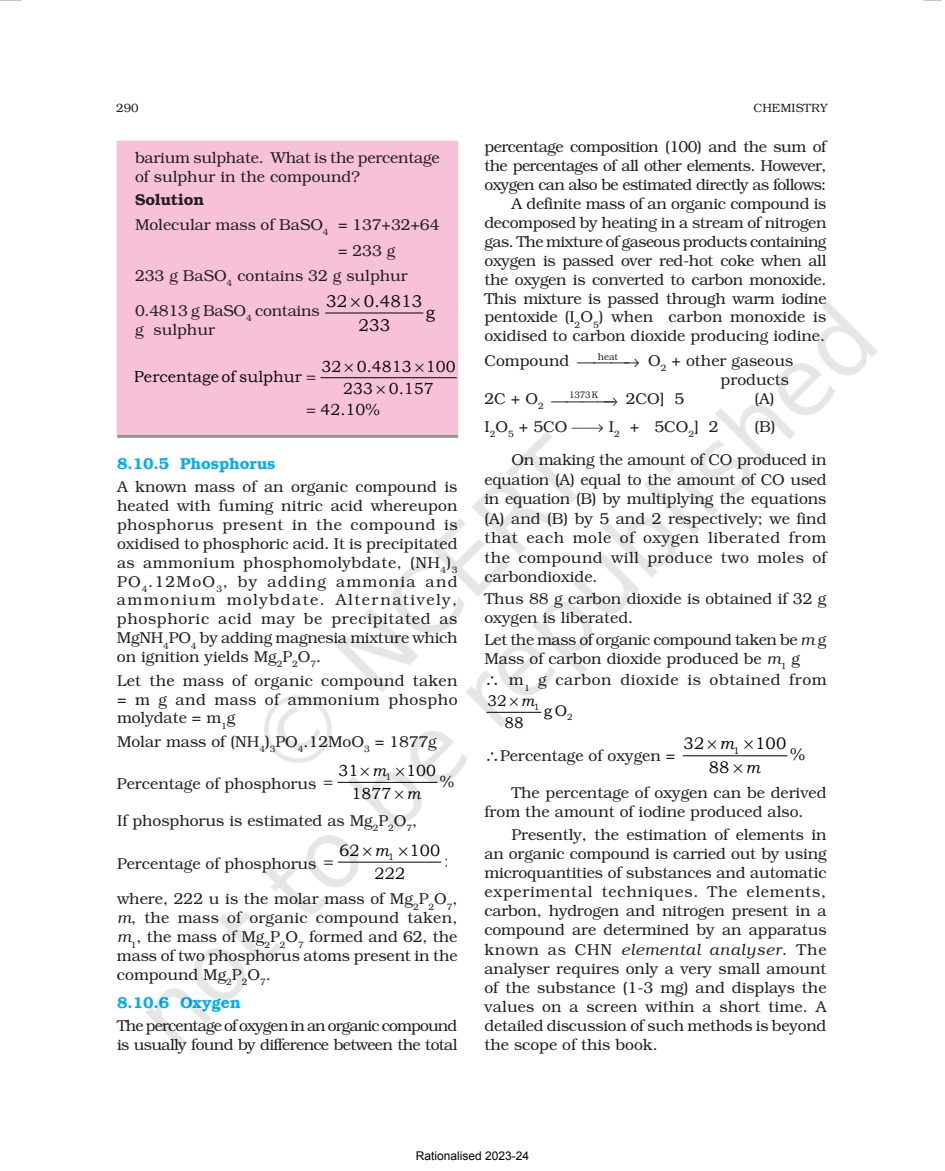
<style>
.page{position:relative;width:945px;height:1171px;background:#fff}
.page>*{position:absolute;margin:0;border:0;box-sizing:border-box;transform-origin:0 0}
.t1{font:17.1px "Bookman Old Style";letter-spacing:.005em;color:#040503}
.t2{font:16.65px "Bookman Old Style";letter-spacing:.005em;color:#040503}
.t3{font:italic 16.65px "Bookman Old Style";color:#040503}
.t4{font:16.35px "Bookman Old Style";letter-spacing:.005em;color:#040503}
.t5{font:italic 16.35px "Bookman Old Style";color:#040503}
.t6{font:16.05px/20.9px "Bookman Old Style";letter-spacing:.005em;color:#040503}
.t7{font:italic 16.05px "Bookman Old Style";color:#040503}
.t8{font:300 15.75px/18.9px "Bookman";letter-spacing:-.005em;color:#231f20;text-align:justify}
.t9{font:300 15.75px/18.9px "Bookman";letter-spacing:-.04em;color:#231f20}
.t10{font:300 15.75px/18.9px "Bookman";letter-spacing:-.025em;color:#231f20}
.t11{font:300 15.75px "Bookman";letter-spacing:.035em;color:#231f20}
.t12{font:600 15.75px "Bookman";color:#00aeef}
.t13{font:600 15.75px "Bookman";color:#231f20}
.t14{font:15.45px "Bookman Old Style";color:#040503}
.t15{font:italic 15.45px "Bookman Old Style";color:#040503}
.t16{font:12px "Arial";color:#000}
.t17{font:300 12px "Bookman";color:#231f20}
.t18{font:300 9.6px "Bookman";letter-spacing:-.005em;color:#231f20;scale:.91 1}
.t19{font:300 9.6px "Bookman";letter-spacing:-.005em;color:#231f20}
.t20{font:9.6px "Bookman Old Style";color:#040503}
.t21{font:9.45px "Bookman Old Style";color:#040503}
.t22{font:9.3px "Bookman Old Style";color:#040503}
.t23{font:9px "Bookman Old Style";color:#040503}
.s1{font-style:italic}
</style>
<div class="page">
<img style="left:0;top:0;width:942px;height:206px">
<img style="left:116px;top:206px;width:762px;height:842px">
<svg style="left:571px;top:428px;width:18px;height:1px"></svg>
<svg style="left:510px;top:698px;width:8px;height:8px"></svg>
<svg style="left:708px;top:740px;width:8px;height:9px"></svg>
<svg style="left:745px;top:740px;width:8px;height:9px"></svg>
<svg style="left:734px;top:764px;width:8px;height:9px"></svg>
<svg style="left:351px;top:297px;width:9px;height:9px"></svg>
<svg style="left:345px;top:363px;width:8px;height:8px"></svg>
<svg style="left:415px;top:363px;width:9px;height:8px"></svg>
<svg style="left:307px;top:376px;width:8px;height:4px"></svg>
<svg style="left:377px;top:386px;width:8px;height:8px"></svg>
<svg style="left:307px;top:409px;width:8px;height:4px"></svg>
<svg style="left:361px;top:768px;width:8px;height:8px"></svg>
<svg style="left:396px;top:768px;width:8px;height:8px"></svg>
<svg style="left:324px;top:780px;width:8px;height:4px"></svg>
<svg style="left:395px;top:790px;width:8px;height:8px"></svg>
<svg style="left:363px;top:847px;width:8px;height:8px"></svg>
<svg style="left:399px;top:847px;width:9px;height:8px"></svg>
<svg style="left:324px;top:860px;width:9px;height:4px"></svg>
<svg style="left:445px;top:858px;width:9px;height:8px"></svg>
<svg style="left:577px;top:358px;width:62px;height:9px"></svg>
<svg style="left:551px;top:397px;width:67px;height:9px"></svg>
<p class="t17" style="left:116px;top:101px;width:24px">290</p>
<p class="t17" style="left:753px;top:101px;width:76px">chemistry</p>
<p class="t8" style="left:484px;top:137px;width:344px;text-align:right">percentage composition (100) and the sum of the percentages of all other elements. However, oxygen can also be estimated directly as follows:<br>A definite mass of an organic compound is decomposed by heating in a stream of nitrogen gas. The mixture of gaseous products containing oxygen is passed over red-hot coke when all the oxygen is converted to carbon monoxide.<br>This mixture is passed through warm iodine pentoxide (I<sub>2</sub>O<sub>5</sub>) when carbon monoxide is oxidised to carbon dioxide producing iodine.</p>
<p class="t8" style="left:484px;top:351px;width:86px">Compound</p>
<p class="t19" style="left:598px;top:351px;width:22px">heat</p>
<p class="t8" style="left:648px;top:351px;width:146px;text-align:right">O<sub>2</sub> + other gaseous products</p>
<p class="t8" style="left:485px;top:389px;width:61px">2C + O<sub>2</sub></p>
<p class="t18" style="left:569px;top:389px;width:34px">1373 K</p>
<p class="t8" style="left:626px;top:389px;width:60px">2CO]× 5</p>
<p class="t8" style="left:754px;top:389px;width:22px">(A)</p>
<p class="t8" style="left:484px;top:417px;width:84px">I<sub>2</sub>O<sub>5</sub> + 5CO</p>
<p class="t8" style="left:588px;top:417px;width:132px">→ I<sub>2</sub> + 5CO<sub>2</sub>]× 2</p>
<p class="t8" style="left:135px;top:148px;width:306px">barium sulphate. What is the percentage of sulphur in the compound?</p>
<p class="t13" style="left:135px;top:190px;width:71px">Solution</p>
<p class="t8" style="left:135px;top:215px;width:306px">Molecular mass of BaSO<sub>4</sub> = 137+32+64</p>
<p class="t8" style="left:338px;top:241px;width:59px">= 233 g</p>
<p class="t8" style="left:135px;top:266px;width:274px">233 g BaSO<sub>4</sub> contains 32 g sulphur</p>
<p class="t8" style="left:135px;top:301px;width:186px">0.4813 g BaSO<sub>4</sub> contains</p>
<p class="t1" style="left:326px;top:289px;width:98px">32 0.4813</p>
<p class="t1" style="left:426px;top:300px;width:11px">g</p>
<p class="t1" style="left:358px;top:314px;width:33px">233</p>
<p class="t8" style="left:135px;top:320px;width:82px">g sulphur</p>
<p class="t6" style="left:322px;top:356px;width:136px">32 0.4813 100</p>
<p class="t6" style="left:134px;top:366px;width:169px">Percentage of sulphur</p>
<p class="t6" style="left:321px;top:378px;width:115px;text-indent:23px">233 0.157<br>42.10%</p>
<p class="t8" style="left:511px;top:410px;width:316px;line-height:33px;text-indent:243px">(B)<br>On making the amount of CO produced in</p>
<p class="t8" style="left:484px;top:469px;width:344px;line-height:19.5px">equation (A) equal to the amount of CO used in equation (B) by multiplying the equations (A) and (B) by 5 and 2 respectively; we find that each mole of oxygen liberated from the compound will produce two moles of carbondioxide.</p>
<p class="t8" style="left:484px;top:589px;width:343px">Thus 88 g carbon dioxide is obtained if 32 g oxygen is liberated.</p>
<p class="t10" style="left:484px;top:630px;width:343px">Let the mass of organic compound taken be <span class="s1">m</span> g<br>Mass of carbon dioxide produced be <span class="s1">m</span><sub>1</sub> g</p>
<p class="t11" style="left:484px;top:671px;width:344px">∴ m<sub>1</sub> g carbon dioxide is obtained from</p>
<p class="t23" style="left:534px;top:701px;width:7px">1</p>
<p class="t23" style="left:567px;top:711px;width:7px">2</p>
<p class="t12" style="left:117px;top:454px;width:160px">8.10.5 Phosphorus</p>
<p class="t8" style="left:117px;top:477px;width:342px">A known mass of an organic compound is heated with fuming nitric acid whereupon phosphorus present in the compound is oxidised to phosphoric acid. It is precipitated as ammonium phosphomolybdate, (NH<sub>4</sub>)<sub>3<br></sub>PO<sub>4</sub>.12MoO<sub>3</sub>, by adding ammonia and ammonium molybdate. Alternatively, phosphoric acid may be precipitated as MgNH<sub>4</sub>PO<sub>4</sub> by adding magnesia mixture which on ignition yields Mg<sub>2</sub>P<sub>2</sub>O<sub>7</sub>.</p>
<p class="t8" style="left:117px;top:671px;width:342px">Let the mass of organic compound taken = m g and mass of ammonium phospho molydate = m<sub>1</sub>g</p>
<p class="t8" style="left:117px;top:732px;width:321px">Molar mass of (NH<sub>4</sub>)<sub>3</sub>PO<sub>4</sub>.12MoO<sub>3</sub> = 1877g</p>
<p class="t8" style="left:117px;top:774px;width:201px">Percentage of phosphorus</p>
<p class="t14" style="left:488px;top:691px;width:21px">32</p>
<p class="t15" style="left:521px;top:690px;width:15px">m</p>
<p class="t14" style="left:544px;top:701px;width:25px">gO</p>
<p class="t14" style="left:504px;top:713px;width:21px">88</p>
<p class="t2" style="left:684px;top:733px;width:22px">32</p>
<p class="t2" style="left:755px;top:733px;width:33px">100</p>
<p class="t20" style="left:734px;top:744px;width:7px">1</p>
<p class="t2" style="left:790px;top:743px;width:17px">%</p>
<p class="t2" style="left:709px;top:756px;width:22px">88</p>
<p class="t3" style="left:720px;top:732px;width:16px">m</p>
<p class="t8" style="left:484px;top:746px;width:192px">∴Percentage of oxygen =</p>
<p class="t3" style="left:745px;top:756px;width:16px">m</p>
<p class="t8" style="left:485px;top:783px;width:343px;text-indent:27px">The percentage of oxygen can be derived from the amount of iodine produced also.</p>
<p class="t8" style="left:485px;top:825px;width:344px;text-indent:27px">Presently, the estimation of elements in an organic compound is carried out by using microquantities of substances and automatic experimental techniques. The elements, carbon, hydrogen and nitrogen present in a compound are determined by an apparatus known as CHN <span class="s1">elemental analyser</span>. The analyser requires only a very small amount of the substance (1-3 mg) and displays the values on a screen within a short time. A detailed discussion of such methods is beyond the scope of this book.</p>
<p class="t6" style="left:339px;top:760px;width:21px">31</p>
<p class="t6" style="left:406px;top:760px;width:31px">100</p>
<p class="t22" style="left:386px;top:771px;width:7px">1</p>
<p class="t6" style="left:440px;top:771px;width:16px">%</p>
<p class="t6" style="left:351px;top:783px;width:41px">1877</p>
<p class="t7" style="left:372px;top:760px;width:16px">m</p>
<p class="t7" style="left:406px;top:782px;width:16px">m</p>
<p class="t8" style="left:117px;top:811px;width:302px">If phosphorus is estimated as Mg<sub>2</sub>P<sub>2</sub>O<sub>7</sub>,</p>
<p class="t8" style="left:117px;top:853px;width:201px">Percentage of phosphorus</p>
<p class="t4" style="left:339px;top:839px;width:22px">62</p>
<p class="t4" style="left:410px;top:839px;width:32px">100</p>
<p class="t21" style="left:388px;top:850px;width:7px">1</p>
<p class="t4" style="left:375px;top:863px;width:32px">222</p>
<p class="t5" style="left:375px;top:839px;width:16px">m</p>
<p class="t8" style="left:117px;top:889px;width:342px">where, 222 u is the molar mass of Mg<sub>2</sub>P<sub>2</sub>O<sub>7</sub>, <span class="s1">m</span>, the mass of organic compound taken, <span class="s1">m</span><sub>1</sub>, the mass of Mg<sub>2</sub>P<sub>2</sub>O<sub>7</sub> formed and 62, the mass of two phosphorus atoms present in the compound Mg<sub>2</sub>P<sub>2</sub>O<sub>7</sub>.</p>
<p class="t12" style="left:117px;top:993px;width:125px">8.10.6 Oxygen</p>
<p class="t9" style="left:117px;top:1016px;width:342px">The percentage of oxygen in an organic compound is usually found by difference between the total</p>
<p class="t16" style="left:416px;top:1148px;width:115px">Rationalised 2023-24</p>
</div>
